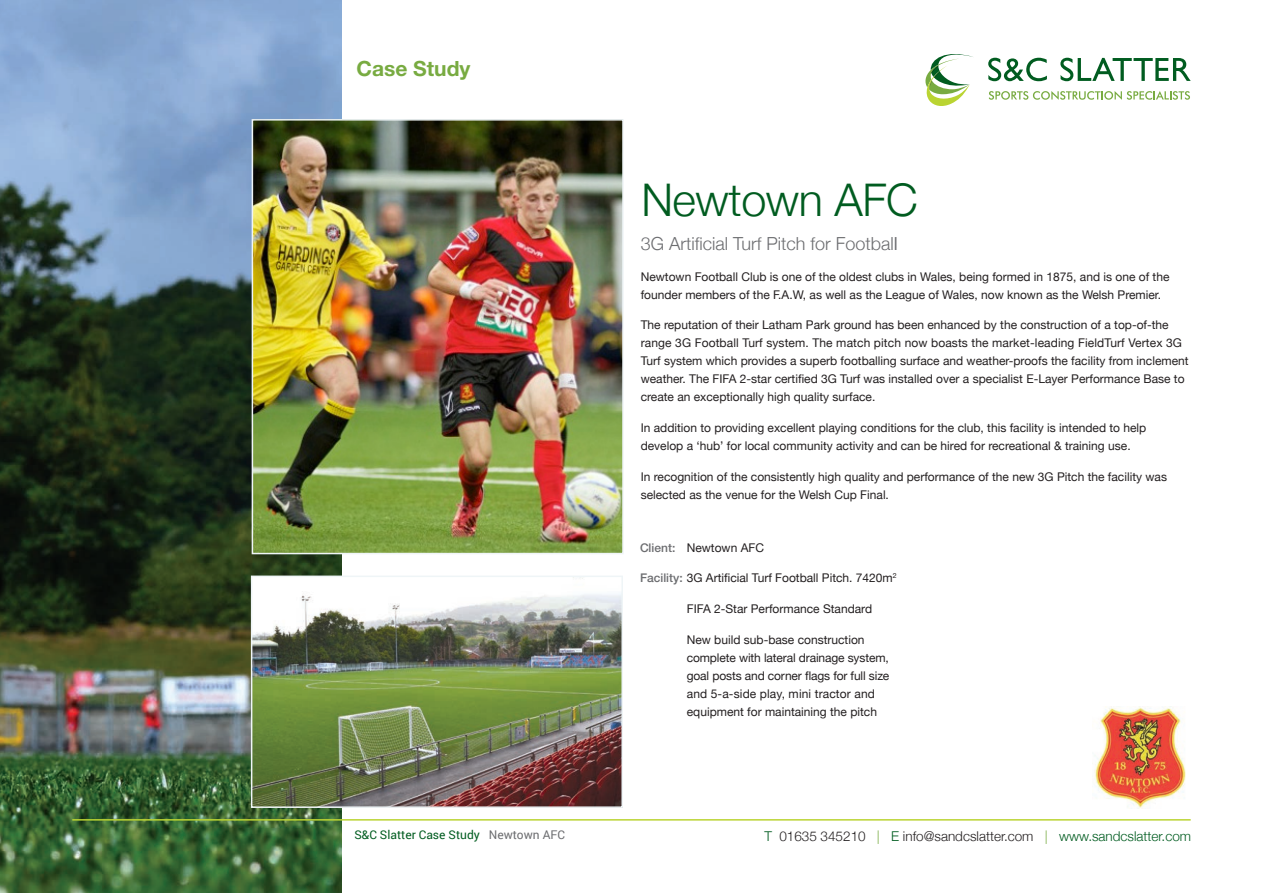
<style>
.page{position:relative;width:1263px;height:893px;background:#fff}
.page>*{position:absolute;margin:0;border:0;box-sizing:border-box;transform-origin:0 0}
.quote{font:300 45px "Helvetica Neue";letter-spacing:-.01em;color:#015c20}
.quote-2{font:700 21px "Helvetica Neue";color:#78ab41}
.text{font:300 18px "Helvetica Neue";color:#6c6d70}
.t1{font:300 13.5px "Helvetica Neue";color:#231f20}
.text-2{font:12px/18px "Helvetica Neue";color:#231f20}
.t2{font:12px "Roboto";color:#015c20}
.text-3{font:500 12px "Helvetica Neue";color:#6c6d70}
.s1{font-weight:400}
.s2{font-weight:500;color:#6c6d70}
.s3{color:#6c6d70}
.s4{color:#015c20}
.s5{color:#78ab41}
</style>
<div class="page">
<img style="left:0;top:0;width:342px;height:893px">
<svg style="left:989px;top:91px;width:201px;height:9px"></svg>
<svg style="left:988px;top:58px;width:59px;height:23px"></svg>
<svg style="left:1060px;top:58px;width:131px;height:23px"></svg>
<svg style="left:925px;top:54px;width:48px;height:52px"></svg>
<hr style="left:72px;top:819px;width:1119px;height:2px;background:#bad432">
<img style="left:254px;top:579px;width:366px;height:226px">
<div style="left:251px;top:576px;width:372px;height:232px;border:2px solid #eff5f7"></div>
<img style="left:255px;top:122px;width:366px;height:429px">
<div style="left:252px;top:119px;width:372px;height:435px;border:2px solid #eff5f7"></div>
<img style="left:1094px;top:707px;width:92px;height:101px">
<p class="quote-2" style="left:356px;top:56px;width:115px">Case Study</p>
<p class="quote" style="left:641px;top:163px;width:278px">Newtown AFC</p>
<p class="text" style="left:641px;top:229px;width:259px">3G Artificial Turf Pitch for Footbal<span class="s1">l</span></p>
<p class="text-2" style="left:641px;top:267px;width:530px">Newtown Football Club is one of the oldest clubs in Wales, being formed in 1875, and is one of the founder members of the F.A.W, as well as the League of Wales, now known as the Welsh Premier.</p>
<p class="text-2" style="left:641px;top:315px;width:549px">The reputation of their Latham Park ground has been enhanced by the construction of a top-of-the range 3G Football Turf system. The match pitch now boasts the market-leading FieldTurf Vertex 3G Turf system which provides a superb footballing surface and weather-proofs the facility from inclement weather. The FIFA 2-star certified 3G Turf was installed over a specialist E-Layer Performance Base to create an exceptionally high quality surface.</p>
<p class="text-2" style="left:641px;top:418px;width:507px">In addition to providing excellent playing conditions for the club, this facility is intended to help develop a ‘hub’ for local community activity and can be hired for recreational &amp; training use.</p>
<p class="text-2" style="left:641px;top:467px;width:528px">In recognition of the consistently high quality and performance of the new 3G Pitch the facility was selected as the venue for the Welsh Cup Final.</p>
<p class="text-3" style="left:640px;top:540px;width:37px">Client:</p>
<p class="text-2" style="left:687px;top:537px;width:79px">Newtown AFC</p>
<p class="text-2" style="left:640px;top:568px;width:258px"><span class="s2">Facility:</span> 3G Artificial Turf Football Pitch. 7420m<sup>2</sup></p>
<p class="text-2" style="left:687px;top:599px;width:187px">FIFA 2-Star Performance Standard</p>
<p class="text-2" style="left:687px;top:630px;width:204px">New build sub-base construction complete with lateral drainage system, goal posts and corner flags for full size and 5-a-side play, mini tractor and equipment for maintaining the pitch</p>
<p class="t2" style="left:354px;top:826px;width:212px">S&amp;C Slatter Case Study <span class="s3">Newtown AFC</span></p>
<p class="t1" style="left:764px;top:825px;width:428px"><span class="s4">T</span> 01635 345210 <span class="s5">|</span> <span class="s4">E</span> info@sandcslatter.com <span class="s5">|</span> <span class="s4">www.sandcslatter.com</span></p>
</div>
